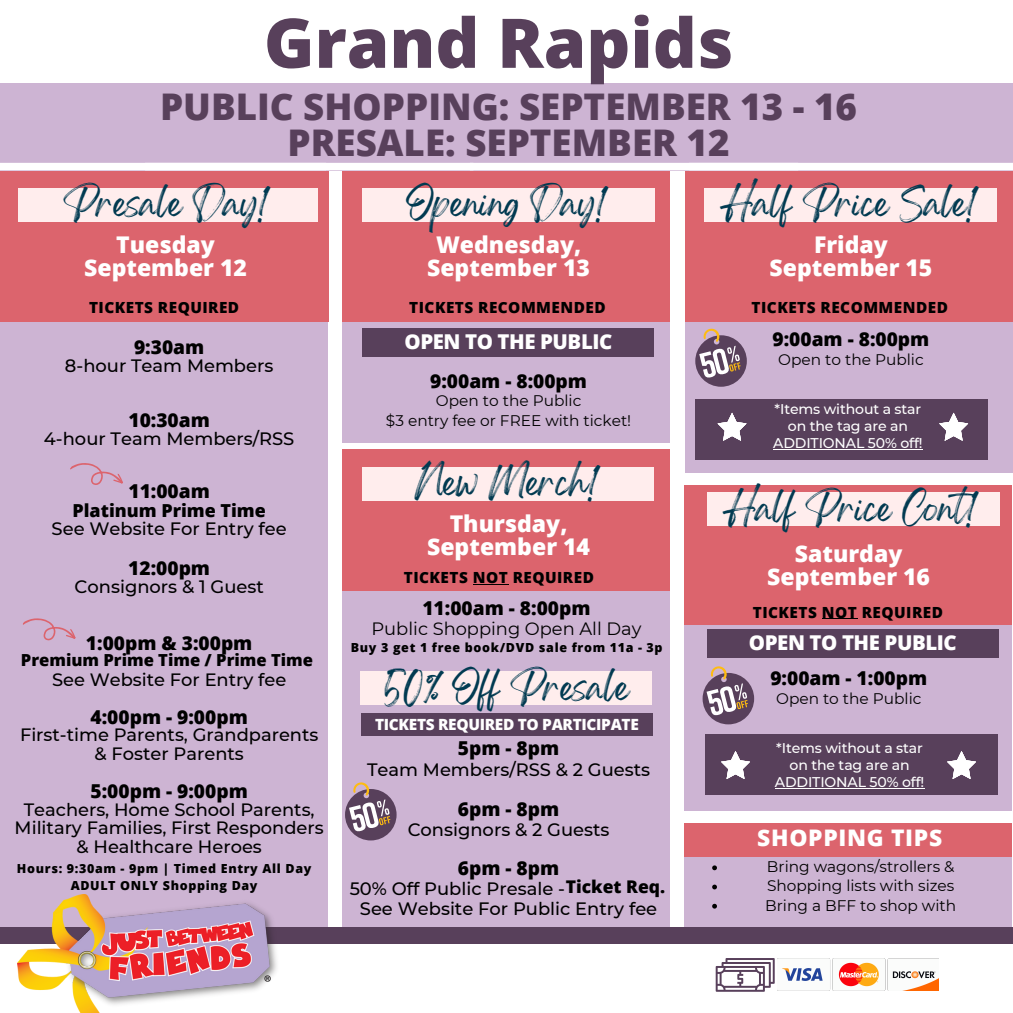
<style>
.page{position:relative;width:1013px;height:1013px;background:#fff}
.page>*{position:absolute;margin:0;border:0;box-sizing:border-box;transform-origin:0 0}
.t1{font:800 68.5px "Open Sans";color:#58405b}
.t2{font:800 36.75px "Open Sans";color:#58405b}
.t3{font:27.25px "Gellatio";color:#013a51}
.t4{font:800 23px "Open Sans";color:#fff}
.t5{font:800 22.88px "Open Sans";letter-spacing:.03em;color:#fff}
.t6{font:800 20.38px "Open Sans";letter-spacing:-.02em;color:#fff}
.t7{font:800 19.12px "Open Sans";color:#000}
.t8{font:500 17.88px/18.8px "Montserrat";color:#000;text-align:center}
.t9{font:17.88px "Montserrat";color:#000}
.t10{font:800 17.88px "Open Sans";color:#000}
.t11{font:800 16.62px "Open Sans";color:#000}
.t12{font:15.38px "Montserrat";color:#000}
.t13{font:800 15.38px "Open Sans";letter-spacing:.03em;color:#000}
.t14{font:800 15.38px "Open Sans";letter-spacing:-.02em;color:#fff}
.t15{font:500 14px "Montserrat";letter-spacing:-.01em;color:#fff}
.t16{font:800 12.5px "Open Sans";letter-spacing:.055em;color:#000}
.s1{font-family:"Open Sans";font-weight:800;font-size:17.5px}
</style>
<div class="page">
<div style="left:0;top:170px;width:328px;height:122px;background:#dc646d"></div>
<div style="left:343px;top:170px;width:327px;height:122px;background:#dc646d"></div>
<div style="left:685px;top:170px;width:327px;height:122px;background:#dc646d"></div>
<div style="left:684px;top:485px;width:328px;height:122px;background:#dc646d"></div>
<div style="left:343px;top:449px;width:327px;height:122px;background:#dc646d"></div>
<div style="left:343px;top:673px;width:327px;height:131px;background:#cdb4d3"></div>
<div style="left:0;top:322px;width:328px;height:605px;background:#cdb4d3"></div>
<div style="left:684px;top:855px;width:327px;height:73px;background:#cdb4d3"></div>
<div style="left:0;top:927px;width:1012px;height:16px;background:#58405b"></div>
<img style="left:18px;top:894px;width:264px;height:118px">
<div style="left:343px;top:322px;width:327px;height:120px;background:#cdb4d3"></div>
<div style="left:685px;top:322px;width:327px;height:150px;background:#cdb4d3"></div>
<div style="left:684px;top:624px;width:328px;height:186px;background:#cdb4d3"></div>
<div style="left:343px;top:585px;width:327px;height:90px;background:#cdb4d3"></div>
<div style="left:343px;top:834px;width:327px;height:93px;background:#cdb4d3"></div>
<div style="left:0;top:83px;width:1012px;height:87px;background:#cdb4d3"></div>
<img style="left:777px;top:958px;width:162px;height:32px">
<div style="left:0;top:282px;width:328px;height:40px;background:#dc646d"></div>
<div style="left:343px;top:288px;width:327px;height:34px;background:#dc646d"></div>
<div style="left:685px;top:288px;width:327px;height:34px;background:#dc646d"></div>
<div style="left:684px;top:606px;width:328px;height:18px;background:#dc646d"></div>
<div style="left:343px;top:568px;width:327px;height:22px;background:#dc646d"></div>
<div style="left:343px;top:799px;width:327px;height:43px;background:#cdb4d3"></div>
<div style="left:18px;top:188px;width:299px;height:34px;background:#ffeded"></div>
<div style="left:362px;top:188px;width:292px;height:34px;background:#ffeded"></div>
<div style="left:704px;top:188px;width:293px;height:34px;background:#ffeded"></div>
<div style="left:362px;top:467px;width:292px;height:34px;background:#ffeded"></div>
<div style="left:360px;top:670px;width:292px;height:34px;background:#ffeded"></div>
<svg style="left:70px;top:463px;width:53px;height:22px"></svg>
<div style="left:362px;top:328px;width:292px;height:29px;background:#58405b"></div>
<div style="left:361px;top:713px;width:291px;height:22px;background:#58405b"></div>
<div style="left:707px;top:629px;width:291px;height:28px;background:#58405b"></div>
<div style="left:695px;top:399px;width:292px;height:61px;background:#58405b"></div>
<div style="left:705px;top:734px;width:292px;height:61px;background:#58405b"></div>
<hr style="left:773px;top:449px;width:149px;height:1px;background:#fff">
<hr style="left:775px;top:788px;width:149px;height:1px;background:#fff">
<svg style="left:717px;top:413px;width:29px;height:28px"></svg>
<svg style="left:721px;top:751px;width:29px;height:28px"></svg>
<svg style="left:939px;top:413px;width:29px;height:28px"></svg>
<svg style="left:947px;top:751px;width:29px;height:28px"></svg>
<svg style="left:23px;top:618px;width:53px;height:23px"></svg>
<div style="left:470px;top:163px;width:328px;height:7px;background:#fff"></div>
<div style="left:689px;top:163px;width:323px;height:7px;background:#fff"></div>
<div style="left:145px;top:163px;width:328px;height:7px;background:#fff"></div>
<div style="left:0;top:163px;width:326px;height:7px;background:#fff"></div>
<svg style="left:345px;top:782px;width:51px;height:58px"></svg>
<div style="left:706px;top:492px;width:293px;height:34px;background:#ffeded"></div>
<svg style="left:695px;top:328px;width:51px;height:59px"></svg>
<svg style="left:702px;top:666px;width:52px;height:58px"></svg>
<div style="left:684px;top:822px;width:327px;height:34px;background:#dc646d"></div>
<svg style="left:715px;top:958px;width:59px;height:33px"></svg>
<hr style="left:821px;top:618px;width:36px;height:1px;background:#000">
<hr style="left:473px;top:584px;width:35px;height:1px;background:#000">
<svg style="left:712px;top:865px;width:5px;height:5px"></svg>
<svg style="left:712px;top:884px;width:5px;height:5px"></svg>
<svg style="left:712px;top:903px;width:5px;height:5px"></svg>
<p class="t1" style="left:264px;top:-5px;width:471px">Grand Rapids</p>
<p class="t2" style="left:160px;top:80px;width:698px">PUBLIC SHOPPING: SEPTEMBER 13 - 16</p>
<p class="t2" style="left:287px;top:117px;width:443px">PRESALE: SEPTEMBER 12</p>
<p class="t3" style="left:63px;top:196px;width:209px">Presale Day!</p>
<p class="t3" style="left:406px;top:196px;width:203px">Opening Day!</p>
<p class="t3" style="left:720px;top:196px;width:260px">Half Price Sale!</p>
<p class="t4" style="left:814px;top:228px;width:75px">Friday</p>
<p class="t4" style="left:769px;top:251px;width:164px">September 15</p>
<p class="t4" style="left:116px;top:228px;width:100px">Tuesday</p>
<p class="t4" style="left:84px;top:251px;width:164px">September 12</p>
<p class="t4" style="left:436px;top:228px;width:147px">Wednesday,</p>
<p class="t4" style="left:427px;top:251px;width:164px">September 13</p>
<p class="t13" style="left:89px;top:296px;width:152px">TICKETS REQUIRED</p>
<p class="t13" style="left:409px;top:296px;width:198px">TICKETS RECOMMENDED</p>
<p class="t13" style="left:751px;top:296px;width:198px">TICKETS RECOMMENDED</p>
<p class="t7" style="left:134px;top:333px;width:72px">9:30am</p>
<p class="t8" style="left:65px;top:356px;width:210px">8-hour Team Members</p>
<p class="t7" style="left:128px;top:407px;width:83px">10:30am</p>
<p class="t8" style="left:44px;top:429px;width:252px">4-hour Team Members/RSS</p>
<p class="t7" style="left:128px;top:478px;width:83px">11:00am</p>
<p class="t10" style="left:73px;top:498px;width:195px">Platinum Prime Time</p>
<p class="t8" style="left:52px;top:519px;width:236px">See Website For Entry fee</p>
<p class="t7" style="left:128px;top:555px;width:83px">12:00pm</p>
<p class="t8" style="left:75px;top:577px;width:191px">Consignors &amp; 1 Guest</p>
<p class="t7" style="left:86px;top:629px;width:168px">1:00pm &amp; 3:00pm</p>
<p class="t11" style="left:21px;top:648px;width:294px">Premium Prime Time / Prime Time</p>
<p class="t8" style="left:52px;top:670px;width:236px">See Website For Entry fee</p>
<p class="t7" style="left:91px;top:703px;width:159px">4:00pm - 9:00pm</p>
<p class="t8" style="left:20px;top:725px;width:300px">First-time Parents, Grandparents &amp; Foster Parents</p>
<p class="t7" style="left:91px;top:777px;width:159px">5:00pm - 9:00pm</p>
<p class="t8" style="left:15px;top:799px;width:310px">Teachers, Home School Parents,<br>Military Families, First Responders &amp; Healthcare Heroes</p>
<p class="t16" style="left:17px;top:859px;width:296px">Hours: 9:30am - 9pm | Timed Entry All Day</p>
<p class="t16" style="left:71px;top:876px;width:188px">ADULT ONLY Shopping Day</p>
<p class="t6" style="left:404px;top:327px;width:209px">OPEN TO THE PUBLIC</p>
<p class="t7" style="left:430px;top:367px;width:158px">9:00am - 8:00pm</p>
<p class="t12" style="left:436px;top:391px;width:147px">Open to the Public</p>
<p class="t12" style="left:386px;top:411px;width:247px">$3 entry fee or FREE with ticket!</p>
<p class="t3" style="left:414px;top:476px;width:187px">New Merch!</p>
<p class="t4" style="left:450px;top:507px;width:119px">Thursday,</p>
<p class="t4" style="left:427px;top:530px;width:164px">September 14</p>
<p class="t13" style="left:404px;top:566px;width:191px">TICKETS NOT REQUIRED</p>
<p class="t7" style="left:422px;top:594px;width:170px">11:00am - 8:00pm</p>
<p class="t9" style="left:371px;top:617px;width:271px">Public Shopping Open All Day</p>
<p class="t16" style="left:351px;top:638px;width:313px">Buy 3 get 1 free book/DVD sale from 11a - 3p</p>
<p class="t3" style="left:384px;top:680px;width:246px">50% Off Presale</p>
<p class="t14" style="left:375px;top:713px;width:265px">TICKETS REQUIRED TO PARTICIPATE</p>
<p class="t7" style="left:458px;top:734px;width:103px">5pm - 8pm</p>
<p class="t8" style="left:367px;top:759px;width:284px">Team Members/RSS &amp; 2 Guests</p>
<p class="t7" style="left:458px;top:795px;width:103px">6pm - 8pm</p>
<p class="t8" style="left:407px;top:819px;width:203px">Consignors &amp; 2 Guests</p>
<p class="t7" style="left:458px;top:854px;width:103px">6pm - 8pm</p>
<p class="t8" style="left:350px;top:878px;width:317px">50% Off Public Presale -<span class="s1">Ticket Req.</span></p>
<p class="t8" style="left:360px;top:899px;width:299px">See Website For Public Entry fee</p>
<p class="t7" style="left:772px;top:326px;width:158px">9:00am - 8:00pm</p>
<p class="t12" style="left:778px;top:350px;width:147px">Open to the Public</p>
<p class="t15" style="left:774px;top:401px;width:148px">*Items without a star</p>
<p class="t15" style="left:788px;top:417px;width:122px">on the tag are an</p>
<p class="t15" style="left:773px;top:434px;width:151px">ADDITIONAL 50% off!</p>
<p class="t3" style="left:723px;top:502px;width:260px">Half Price Cont!</p>
<p class="t4" style="left:794px;top:537px;width:109px">Saturday</p>
<p class="t4" style="left:767px;top:560px;width:164px">September 16</p>
<p class="t13" style="left:753px;top:601px;width:191px">TICKETS NOT REQUIRED</p>
<p class="t6" style="left:749px;top:627px;width:209px">OPEN TO THE PUBLIC</p>
<p class="t7" style="left:770px;top:665px;width:158px">9:00am - 1:00pm</p>
<p class="t12" style="left:776px;top:689px;width:147px">Open to the Public</p>
<p class="t15" style="left:776px;top:739px;width:148px">*Items without a star</p>
<p class="t15" style="left:789px;top:756px;width:122px">on the tag are an</p>
<p class="t15" style="left:775px;top:773px;width:151px">ADDITIONAL 50% off!</p>
<p class="t5" style="left:757px;top:821px;width:186px">SHOPPING TIPS</p>
<p class="t12" style="left:767px;top:857px;width:189px">Bring wagons/strollers &amp;</p>
<p class="t12" style="left:767px;top:876px;width:189px">Shopping lists with sizes</p>
<p class="t12" style="left:765px;top:895px;width:192px">Bring a BFF to shop with</p>
</div>
